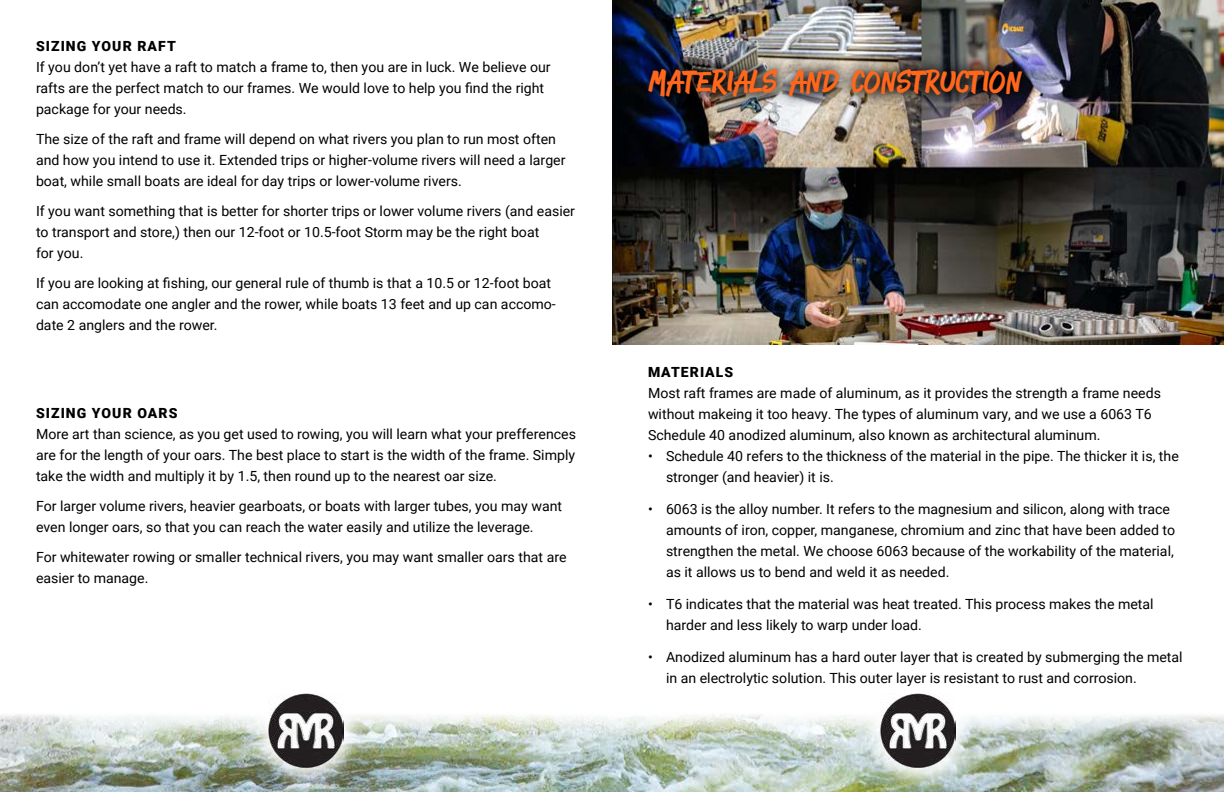
<style>
.page{position:relative;width:1224px;height:792px;background:#fff}
.page>*{position:absolute;margin:0;border:0;box-sizing:border-box;transform-origin:0 0}
.t1{font:39px "Sweet Sucker Punch";color:#ff671d}
.t2{font:14px/21px "Roboto";color:#000}
.t3{font:900 14px "Roboto";letter-spacing:.075em;color:#000}
</style>
<div class="page">
<img style="left:0;top:714px;width:1224px;height:78px">
<div style="left:244px;top:670px;width:123px;height:122px;background:#fff;opacity:.95"></div>
<img style="left:269px;top:693px;width:74px;height:75px">
<div style="left:857px;top:670px;width:122px;height:122px;background:#fff;opacity:.95"></div>
<img style="left:881px;top:693px;width:74px;height:75px">
<img style="left:612px;top:0;width:612px;height:345px">
<img style="left:634px;top:55px;width:402px;height:56px">
<p class="t3" style="left:36px;top:36px;width:141px">SIZING YOUR RAFT</p>
<p class="t2" style="left:36px;top:56px;width:516px">If you don’t yet have a raft to match a frame to, then you are in luck. We believe our rafts are the perfect match to our frames. We would love to help you find the right package for your needs.</p>
<p class="t2" style="left:36px;top:128px;width:531px">The size of the raft and frame will depend on what rivers you plan to run most often and how you intend to use it. Extended trips or higher-volume rivers will need a larger boat, while small boats are ideal for day trips or lower-volume rivers.</p>
<p class="t2" style="left:36px;top:200px;width:541px">If you want something that is better for shorter trips or lower volume rivers (and easier to transport and store,) then our 12-foot or 10.5-foot Storm may be the right boat<br>for you.</p>
<p class="t2" style="left:36px;top:272px;width:521px">If you are looking at fishing, our general rule of thumb is that a 10.5 or 12-foot boat can accomodate one angler and the rower, while boats 13 feet and up can accomo&shy;date 2 anglers and the rower.</p>
<p class="t3" style="left:36px;top:403px;width:143px">SIZING YOUR OARS</p>
<p class="t2" style="left:36px;top:423px;width:541px;text-align:justify">More art than science, as you get used to rowing, you will learn what your prefferences are for the length of your oars. The best place to start is the width of the frame. Simply take the width and multiply it by 1.5, then round up to the nearest oar size.</p>
<p class="t2" style="left:36px;top:495px;width:528px">For larger volume rivers, heavier gearboats, or boats with larger tubes, you may want even longer oars, so that you can reach the water easily and utilize the leverage.</p>
<p class="t2" style="left:36px;top:546px;width:532px">For whitewater rowing or smaller technical rivers, you may want smaller oars that are easier to manage.</p>
<h1 class="t1" style="left:648px;top:56px;width:375px">Materials and Construction</h1>
<p class="t3" style="left:648px;top:362px;width:87px">MATERIALS</p>
<p class="t2" style="left:648px;top:382px;width:515px">Most raft frames are made of aluminum, as it provides the strength a frame needs without makeing it too heavy. The types of aluminum vary, and we use a 6063 T6<br>Schedule 40 anodized aluminum, also known as architectural aluminum.</p>
<p class="t2" style="left:666px;top:445px;width:514px;text-indent:-18px">• Schedule 40 refers to the thickness of the material in the pipe. The thicker it is, the stronger (and heavier) it is.</p>
<p class="t2" style="left:666px;top:498px;width:511px;text-indent:-18px">• 6063 is the alloy number. It refers to the magnesium and silicon, along with trace amounts of iron, copper, manganese, chromium and zinc that have been added to strengthen the metal. We choose 6063 because of the workability of the material, as it allows us to bend and weld it as needed.</p>
<p class="t2" style="left:666px;top:593px;width:489px;text-indent:-18px">• T6 indicates that the material was heat treated. This process makes the metal harder and less likely to warp under load.</p>
<p class="t2" style="left:666px;top:646px;width:518px;text-indent:-18px">• Anodized aluminum has a hard outer layer that is created by submerging the metal in an electrolytic solution. This outer layer is resistant to rust and corrosion.</p>
</div>
